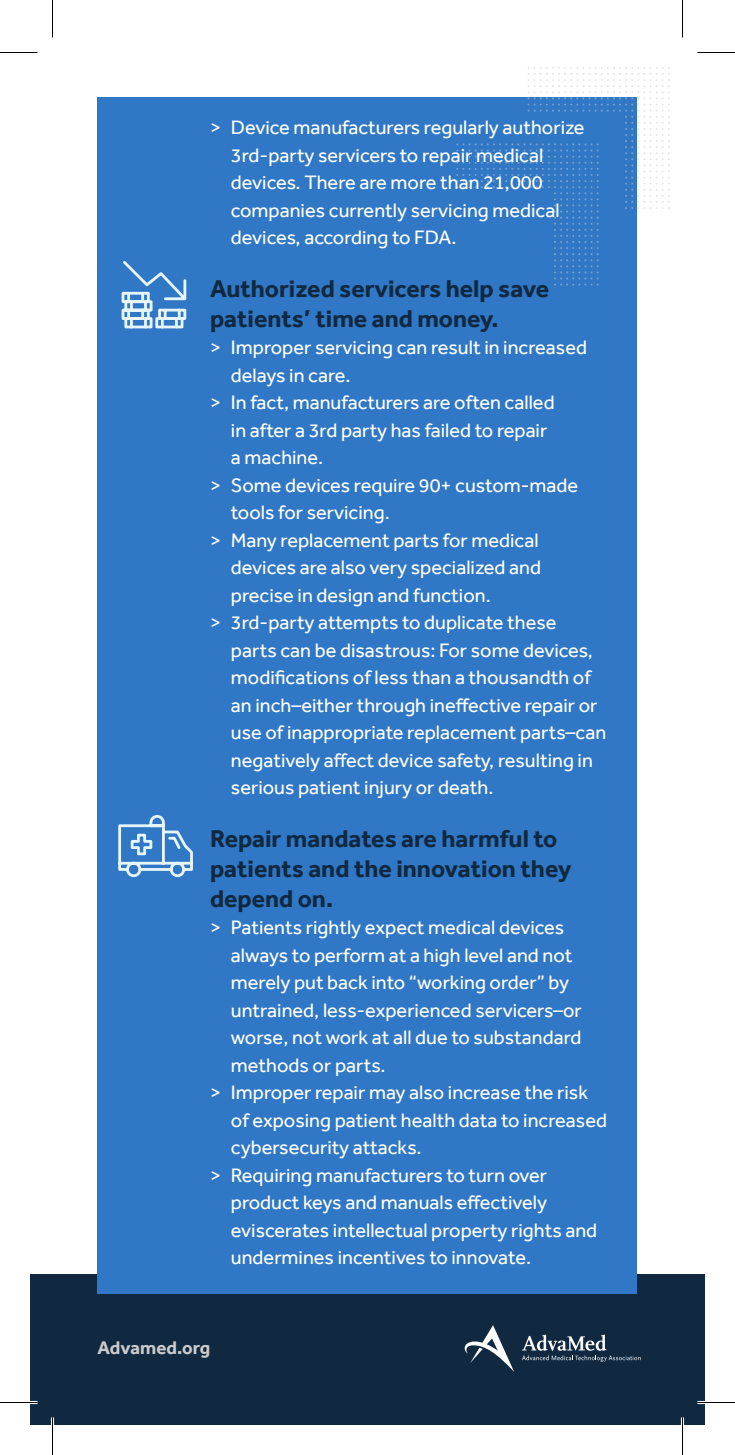
<style>
.page{position:relative;width:735px;height:1455px;background:#fff}
.page>*{position:absolute;margin:0;border:0;box-sizing:border-box;transform-origin:0 0}
.Paragraph_Style_2{font:700 25px/30px "Effra";color:#102941}
.t1{font:20px/27.5px "Effra";color:#fff}
.Paragraph_Style_1{font:700 18.75px "Effra";color:#cbcbcb}
</style>
<div class="page">
<div style="left:30px;top:1275px;width:675px;height:150px;background:#102941"></div>
<div style="left:98px;top:98px;width:540px;height:1197px;background:#3078c5"></div>
<svg style="left:456px;top:67px;width:214px;height:219px"></svg>
<svg style="left:465px;top:1325px;width:49px;height:47px"></svg>
<svg style="left:522px;top:1335px;width:119px;height:27px"></svg>
<svg style="left:121px;top:261px;width:66px;height:68px"></svg>
<svg style="left:118px;top:815px;width:75px;height:63px"></svg>
<hr style="left:0;top:1401px;width:38px;height:3px;background:#fff">
<hr style="left:698px;top:1401px;width:37px;height:3px;background:#fff">
<hr style="left:51px;top:1418px;width:3px;height:37px;background:#fff">
<hr style="left:681px;top:1418px;width:3px;height:37px;background:#fff">
<hr style="left:0;top:52px;width:38px;height:1px;background:#000">
<hr style="left:698px;top:52px;width:37px;height:1px;background:#000">
<hr style="left:0;top:1402px;width:38px;height:1px;background:#000">
<hr style="left:698px;top:1402px;width:37px;height:1px;background:#000">
<hr style="left:52px;top:0;width:1px;height:38px;background:#000">
<hr style="left:52px;top:1418px;width:1px;height:37px;background:#000">
<hr style="left:682px;top:0;width:1px;height:38px;background:#000">
<hr style="left:682px;top:1418px;width:1px;height:37px;background:#000">
<p class="t1" style="left:231px;top:114px;width:355px;text-indent:-21px">&gt; Device manufacturers regularly authorize 3rd-party servicers to repair medical devices. There are more than 21,000 companies currently servicing medical devices, according to FDA.</p>
<p class="Paragraph_Style_2" style="left:210px;top:273px;width:341px">Authorized servicers help save patients’ time and money.</p>
<p class="t1" style="left:231px;top:334px;width:358px;text-indent:-21px">&gt; Improper servicing can result in increased delays in care.</p>
<p class="t1" style="left:231px;top:389px;width:325px;text-indent:-21px">&gt; In fact, manufacturers are often called in after a 3rd party has failed to repair a machine.</p>
<p class="t1" style="left:231px;top:471px;width:349px;text-indent:-21px">&gt; Some devices require 90+ custom-made tools for servicing.</p>
<p class="t1" style="left:231px;top:526px;width:312px;text-align:justify;text-indent:-21px">&gt; Many replacement parts for medical devices are also very specialized and precise in design and function.</p>
<p class="t1" style="left:231px;top:609px;width:377px;text-indent:-21px">&gt; 3rd-party attempts to duplicate these parts can be disastrous: For some devices, modifications of less than a thousandth of an inch–either through ineffective repair or use of inappropriate replacement parts–can negatively affect device safety, resulting in serious patient injury or death.</p>
<p class="Paragraph_Style_2" style="left:210px;top:823px;width:363px">Repair mandates are harmful to patients and the innovation they depend on.</p>
<p class="t1" style="left:231px;top:914px;width:352px;text-indent:-21px">&gt; Patients rightly expect medical devices always to perform at a high level and not merely put back into “working order” by untrained, less-experienced servicers–or worse, not work at all due to substandard methods or parts.</p>
<p class="t1" style="left:231px;top:1079px;width:378px;text-indent:-21px">&gt; Improper repair may also increase the risk of exposing patient health data to increased cybersecurity attacks.</p>
<p class="t1" style="left:231px;top:1161px;width:368px;text-indent:-21px">&gt; Requiring manufacturers to turn over product keys and manuals effectively eviscerates intellectual property rights and undermines incentives to innovate.</p>
<p class="Paragraph_Style_1" style="left:98px;top:1336px;width:114px">Advamed.org</p>
</div>
